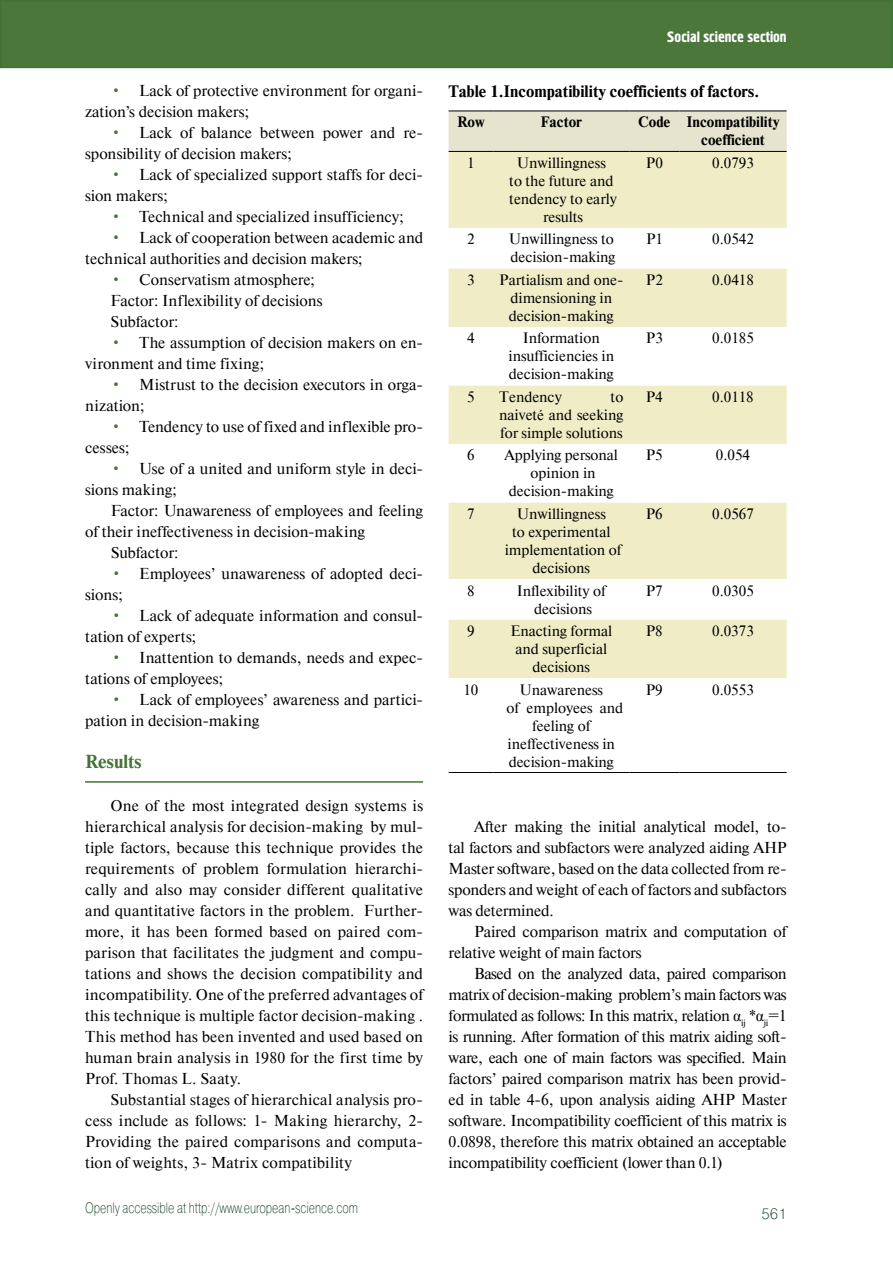
<style>
.page{position:relative;width:893px;height:1263px;background:#fff}
.page>*{position:absolute;margin:0;border:0;box-sizing:border-box;transform-origin:0 0}
.t1{font:700 18.75px "Newton C";color:#437236}
.t2{font:700 16.5px "Newton C";color:#000}
.t3{font:15.75px/21px "Newton C";color:#000}
.t4{font:15px/18px "Newton C";color:#000;text-align:center}
.t5{font:15px "Pragmatica Light C";color:#0d3e20;scale:.75 1}
.t6{font:700 15px/18px "Newton C";color:#000}
.t7{font:15px "Hermes C";color:#fff}
.t8{font:15px "Pragmatica Light C";color:#0d3e20}
.s1{color:#437236}
.s2{font-family:"Times New Roman"}
</style>
<div class="page">
<div style="left:1px;top:1px;width:891px;height:66px;background:#4b773b"></div>
<div style="left:0;top:0;width:893px;height:68px;border:2px solid #437236"></div>
<hr style="left:85px;top:781px;width:338px;height:2px;background:#437236">
<div style="left:449px;top:112px;width:338px;height:39px;background:#e6e3cf"></div>
<div style="left:449px;top:152px;width:338px;height:76px;background:#efecc6"></div>
<svg style="left:449px;top:268px;width:338px;height:410px;fill:#efecc6"></svg>
<hr style="left:449px;top:111px;width:44px;height:1px;background:#000">
<hr style="left:493px;top:111px;width:136px;height:1px;background:#000">
<hr style="left:629px;top:111px;width:50px;height:1px;background:#000">
<hr style="left:679px;top:111px;width:108px;height:1px;background:#000">
<hr style="left:449px;top:151px;width:44px;height:1px;background:#000">
<hr style="left:493px;top:151px;width:136px;height:1px;background:#000">
<hr style="left:629px;top:151px;width:50px;height:1px;background:#000">
<hr style="left:679px;top:151px;width:108px;height:1px;background:#000">
<hr style="left:449px;top:772px;width:44px;height:1px;background:#000">
<hr style="left:493px;top:772px;width:136px;height:1px;background:#000">
<hr style="left:629px;top:772px;width:50px;height:1px;background:#000">
<hr style="left:679px;top:772px;width:108px;height:1px;background:#000">
<p class="t3" style="left:85px;top:80px;width:340px;text-indent:25px"><span class="s1">•</span> Lack of protective environment for organi&shy;zation’s decision makers;</p>
<p class="t3" style="left:85px;top:122px;width:340px;text-indent:25px"><span class="s1">•</span> Lack of balance between power and re&shy;sponsibility of decision makers;</p>
<p class="t3" style="left:85px;top:164px;width:340px;text-indent:25px"><span class="s1">•</span> Lack of specialized support staffs for deci&shy;sion makers;</p>
<p class="t3" style="left:111px;top:206px;width:295px"><span class="s1">•</span> Technical and specialized insufficiency;</p>
<p class="t3" style="left:85px;top:227px;width:340px;text-indent:26px"><span class="s1">•</span> Lack of cooperation between academic and technical authorities and decision makers;</p>
<p class="t3" style="left:111px;top:269px;width:213px"><span class="s1">•</span> Conservatism atmosphere;<br>Factor: Inflexibility of decisions<br>Subfactor:</p>
<p class="t3" style="left:85px;top:332px;width:340px;text-indent:25px"><span class="s1">•</span> The assumption of decision makers on en&shy;vironment and time fixing;</p>
<p class="t3" style="left:85px;top:374px;width:340px;text-indent:25px"><span class="s1">•</span> Mistrust to the decision executors in orga&shy;nization;</p>
<p class="t3" style="left:85px;top:416px;width:340px;text-indent:25px"><span class="s1">•</span> Tendency to use of fixed and inflexible pro&shy;cesses;</p>
<p class="t3" style="left:85px;top:458px;width:340px;text-indent:25px"><span class="s1">•</span> Use of a united and uniform style in deci&shy;sions making;</p>
<p class="t3" style="left:111px;top:500px;width:314px">Factor: Unawareness of employees and feeling</p>
<p class="t3" style="left:85px;top:521px;width:282px">of their ineffectiveness in decision-making</p>
<p class="t3" style="left:111px;top:542px;width:69px">Subfactor:</p>
<p class="t3" style="left:85px;top:563px;width:340px;text-indent:25px"><span class="s1">•</span> Employees’ unawareness of adopted deci&shy;sions;</p>
<p class="t3" style="left:85px;top:605px;width:340px;text-indent:25px"><span class="s1">•</span> Lack of adequate information and consul&shy;tation of experts;</p>
<p class="t3" style="left:85px;top:647px;width:340px;text-indent:25px"><span class="s1">•</span> Inattention to demands, needs and expec&shy;tations of employees;</p>
<p class="t3" style="left:85px;top:689px;width:340px;text-indent:26px"><span class="s1">•</span> Lack of employees’ awareness and partici&shy;pation in decision-making</p>
<p class="t1" style="left:85px;top:751px;width:58px">Results</p>
<p class="t3" style="left:85px;top:795px;width:340px;text-align:justify;text-indent:26px">One of the most integrated design systems is hierarchical analysis for decision-making by mul&shy;tiple factors, because this technique provides the requirements of problem formulation hierarchi&shy;cally and also may consider different qualitative and quantitative factors in the problem. Further&shy;more, it has been formed based on paired com&shy;parison that facilitates the judgment and compu&shy;tations and shows the decision compatibility and incompatibility. One of the preferred advantages of this technique is multiple factor decision-making .<br>This method has been invented and used based on human brain analysis in 1980 for the first time by Prof. Thomas L. Saaty.</p>
<p class="t3" style="left:85px;top:1089px;width:340px;text-align:justify;text-indent:25px">Substantial stages of hierarchical analysis pro&shy;cess include as follows: 1- Making hierarchy, 2- Providing the paired comparisons and computa&shy;tion of weights, 3- Matrix compatibility</p>
<p class="t5" style="left:85px;top:1199px;width:365px">Openly accessible at http://www.european-science.com</p>
<p class="t7" style="left:667px;top:29px;width:121px">Social science section</p>
<p class="t2" style="left:449px;top:82px;width:312px">Table 1.Incompatibility coefficients of factors.</p>
<p class="t6" style="left:457px;top:113px;width:29px">Row</p>
<p class="t6" style="left:541px;top:113px;width:43px">Factor</p>
<p class="t6" style="left:701px;top:113px;width:80px;text-indent:-63px">Code Incompatibility coefficient</p>
<p class="t4" style="left:467px;top:154px;width:9px">1</p>
<p class="t4" style="left:509px;top:154px;width:109px">Unwillingness<br>to the future and tendency to early results</p>
<p class="t4" style="left:646px;top:154px;width:18px">P0</p>
<p class="t4" style="left:712px;top:154px;width:43px">0.0793</p>
<p class="t4" style="left:467px;top:230px;width:9px">2</p>
<p class="t4" style="left:509px;top:230px;width:108px;text-align:left">Unwillingness to decision-making</p>
<p class="t4" style="left:646px;top:230px;width:18px">P1</p>
<p class="t4" style="left:712px;top:230px;width:43px">0.0542</p>
<p class="t4" style="left:467px;top:271px;width:9px">3</p>
<p class="t4" style="left:499px;top:271px;width:126px">Partialism and one&shy;dimensioning in decision-making</p>
<p class="t4" style="left:646px;top:271px;width:18px">P2</p>
<p class="t4" style="left:712px;top:271px;width:43px">0.0418</p>
<p class="t4" style="left:467px;top:329px;width:9px">4</p>
<p class="t4" style="left:509px;top:329px;width:107px">Information insufficiencies in decision-making</p>
<p class="t4" style="left:646px;top:329px;width:18px">P3</p>
<p class="t4" style="left:712px;top:329px;width:43px">0.0185</p>
<p class="t4" style="left:467px;top:388px;width:9px">5</p>
<p class="t4" style="left:499px;top:388px;width:64px">Tendency</p>
<p class="t4" style="left:499px;top:388px;width:126px;text-align:justify;text-indent:111px">to naivet<span class="s2">é</span> and seeking for simple solutions</p>
<p class="t4" style="left:646px;top:388px;width:18px">P4</p>
<p class="t4" style="left:712px;top:388px;width:43px">0.0118</p>
<p class="t4" style="left:467px;top:446px;width:9px">6</p>
<p class="t4" style="left:505px;top:446px;width:115px">Applying personal opinion in decision-making</p>
<p class="t4" style="left:646px;top:446px;width:18px">P5</p>
<p class="t4" style="left:716px;top:446px;width:36px">0.054</p>
<p class="t4" style="left:467px;top:505px;width:9px">7</p>
<p class="t4" style="left:505px;top:505px;width:118px">Unwillingness<br>to experimental implementation of decisions</p>
<p class="t4" style="left:646px;top:505px;width:18px">P6</p>
<p class="t4" style="left:712px;top:505px;width:43px">0.0567</p>
<p class="t4" style="left:467px;top:581px;width:9px">8</p>
<p class="t4" style="left:517px;top:581px;width:90px">Inflexibility of decisions</p>
<p class="t4" style="left:646px;top:581px;width:18px">P7</p>
<p class="t4" style="left:712px;top:581px;width:43px">0.0305</p>
<p class="t4" style="left:467px;top:622px;width:9px">9</p>
<p class="t4" style="left:510px;top:622px;width:103px">Enacting formal and superficial decisions</p>
<p class="t4" style="left:646px;top:622px;width:18px">P8</p>
<p class="t4" style="left:712px;top:622px;width:43px">0.0373</p>
<p class="t4" style="left:463px;top:680px;width:16px">10</p>
<p class="t4" style="left:507px;top:680px;width:118px">Unawareness<br>of employees and feeling of ineffectiveness in decision-making</p>
<p class="t4" style="left:646px;top:680px;width:18px">P9</p>
<p class="t4" style="left:712px;top:680px;width:43px">0.0553</p>
<p class="t3" style="left:449px;top:816px;width:340px;text-align:justify;text-indent:26px">After making the initial analytical model, to&shy;tal factors and subfactors were analyzed aiding AHP Master software, based on the data collected from re&shy;sponders and weight of each of factors and subfactors was determined.</p>
<p class="t3" style="left:449px;top:921px;width:340px;text-indent:26px">Paired comparison matrix and computation of relative weight of main factors</p>
<p class="t3" style="left:449px;top:963px;width:340px;text-align:justify;text-indent:26px">Based on the analyzed data, paired comparison matrix of decision-making problem’s main factors was formulated as follows: In this matrix, relation <span class="s2">α</span><sub>ij</sub> *<span class="s2">α</span><sub>ji</sub>=1 is running. After formation of this matrix aiding soft&shy;ware, each one of main factors was specified. Main factors’ paired comparison matrix has been provid&shy;ed in table 4-6, upon analysis aiding AHP Master software. Incompatibility coefficient of this matrix is 0.0898, therefore this matrix obtained an acceptable incompatibility coefficient (lower than 0.1)</p>
<p class="t8" style="left:762px;top:1205px;width:27px">561</p>
</div>
